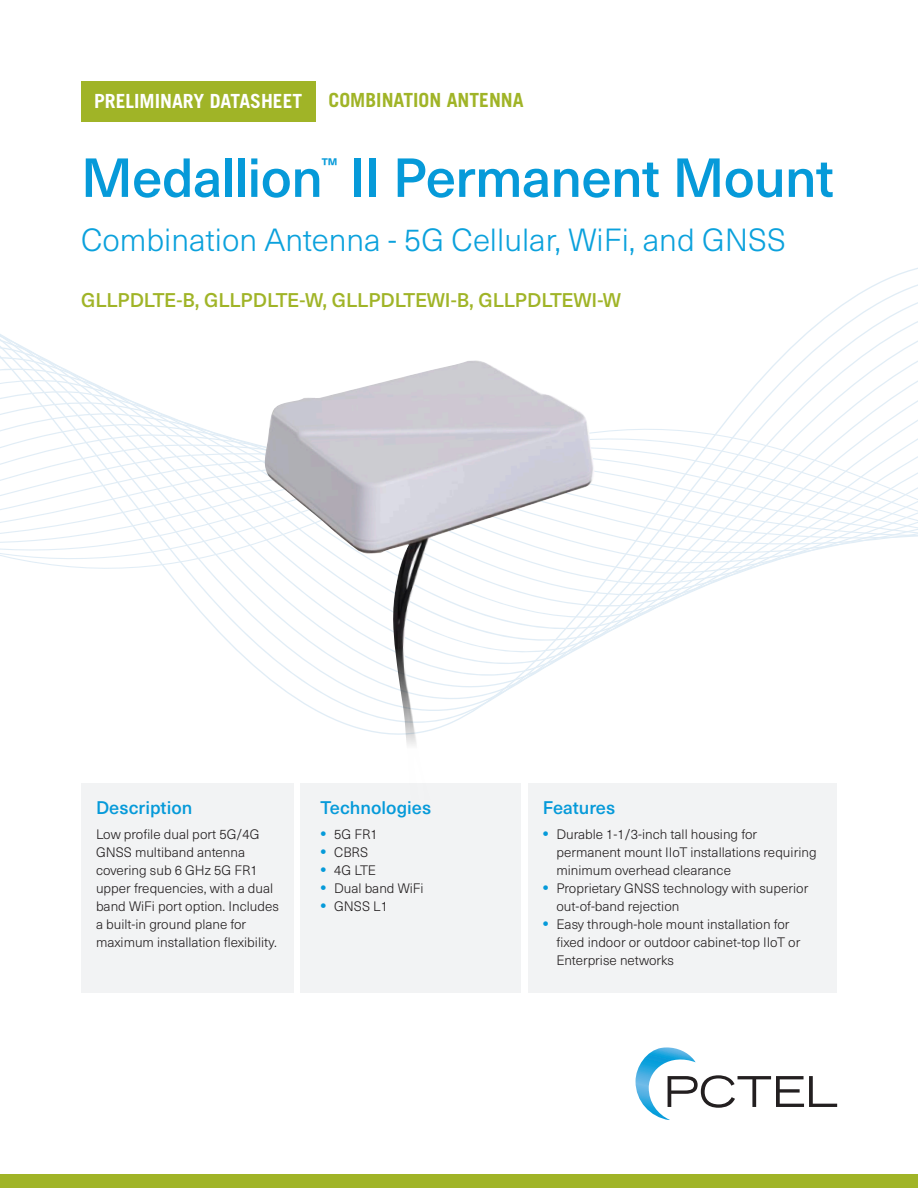
<style>
.page{position:relative;width:918px;height:1188px;background:#fff}
.page>*{position:absolute;margin:0;border:0;box-sizing:border-box;transform-origin:0 0}
.t1{font:500 54px "Neue Haas Unica W1 G";letter-spacing:-.015em;color:#069ad9}
.t2{font:300 31.5px "Neue Haas Unica W1 G";color:#0ba1dc}
.t3{font:500 19.5px "Neue Haas Unica W1 G";color:#a0b427}
.DOCUMENT_HEADER{font:700 19.5px "Trade Gothic LT Std";color:#fff}
.product_number_-_cov{font:700 19.5px "Trade Gothic LT Std";color:#a0b427}
.t4{font:500 19.2px "Neue Haas Unica W1 G";color:#069ad9}
.Bullet_list{font:500 18px "Neue Haas Unica W1 G";color:#069ad9}
.BODY_BULLETS{font:300 13.5px/18px "Neue Haas Unica W1 G";color:#231f20}
.s1{font-weight:800;font-size:15px;color:#069ad9}
</style>
<div class="page">
<svg style="left:0;top:268px;width:918px;height:404px"></svg>
<div style="left:81px;top:783px;width:213px;height:209px;background:#f2f3f4"></div>
<div style="left:528px;top:783px;width:309px;height:209px;background:#f2f3f4"></div>
<div style="left:301px;top:783px;width:220px;height:209px;background:#f2f3f4"></div>
<div style="left:0;top:1174px;width:918px;height:14px;background:#a0b427"></div>
<svg style="left:635px;top:1047px;width:202px;height:73px"></svg>
<div style="left:81px;top:81px;width:234px;height:41px;background:#a0b427"></div>
<img style="left:261px;top:360px;width:337px;height:441px">
<p class="DOCUMENT_HEADER" style="left:94px;top:89px;width:210px">PRELIMINARY DATASHEET</p>
<p class="product_number_-_cov" style="left:329px;top:88px;width:197px">COMBINATION ANTENNA</p>
<p class="DOCUMENT_HEADER" style="left:97px;top:89px;width:94px">DATASHEET</p>
<p class="t1" style="left:81px;top:137px;width:243px">Medallion</p>
<p class="t4" style="left:322px;top:151px;width:17px">™</p>
<p class="t1" style="left:350px;top:137px;width:486px">II Permanent Mount</p>
<p class="t2" style="left:81px;top:217px;width:707px">Combination Antenna - 5G Cellular, WiFi, and GNSS</p>
<p class="t3" style="left:81px;top:285px;width:542px">GLLPDLTE-B, GLLPDLTE-W, GLLPDLTEWI-B, GLLPDLTEWI-W</p>
<p class="Bullet_list" style="left:96px;top:794px;width:98px">Description</p>
<p class="BODY_BULLETS" style="left:96px;top:824px;width:184px">Low profile dual port 5G/4G<br>GNSS multiband antenna covering sub 6 GHz 5G FR1 upper frequencies, with a dual band WiFi port option. Includes a built-in ground plane for maximum installation flexibility.</p>
<p class="Bullet_list" style="left:321px;top:794px;width:112px">Technologies</p>
<p class="BODY_BULLETS" style="left:321px;top:824px;width:59px"><span class="s1">•</span> 5G FR1</p>
<p class="BODY_BULLETS" style="left:321px;top:842px;width:49px"><span class="s1">•</span> CBRS</p>
<p class="BODY_BULLETS" style="left:321px;top:860px;width:57px"><span class="s1">•</span> 4G LTE</p>
<p class="BODY_BULLETS" style="left:321px;top:878px;width:105px"><span class="s1">•</span> Dual band WiFi</p>
<p class="BODY_BULLETS" style="left:321px;top:896px;width:69px"><span class="s1">•</span> GNSS L1</p>
<p class="Bullet_list" style="left:543px;top:794px;width:74px">Features</p>
<p class="BODY_BULLETS" style="left:556px;top:824px;width:262px;text-indent:-14px"><span class="s1">•</span> Durable 1-1/3-inch tall housing for permanent mount IIoT installations requiring minimum overhead clearance</p>
<p class="BODY_BULLETS" style="left:556px;top:878px;width:254px;text-indent:-14px"><span class="s1">•</span> Proprietary GNSS technology with superior out-of-band rejection</p>
<p class="BODY_BULLETS" style="left:556px;top:914px;width:246px;text-indent:-14px"><span class="s1">•</span> Easy through-hole mount installation for fixed indoor or outdoor cabinet-top IIoT or<br>Enterprise networks</p>
</div>
